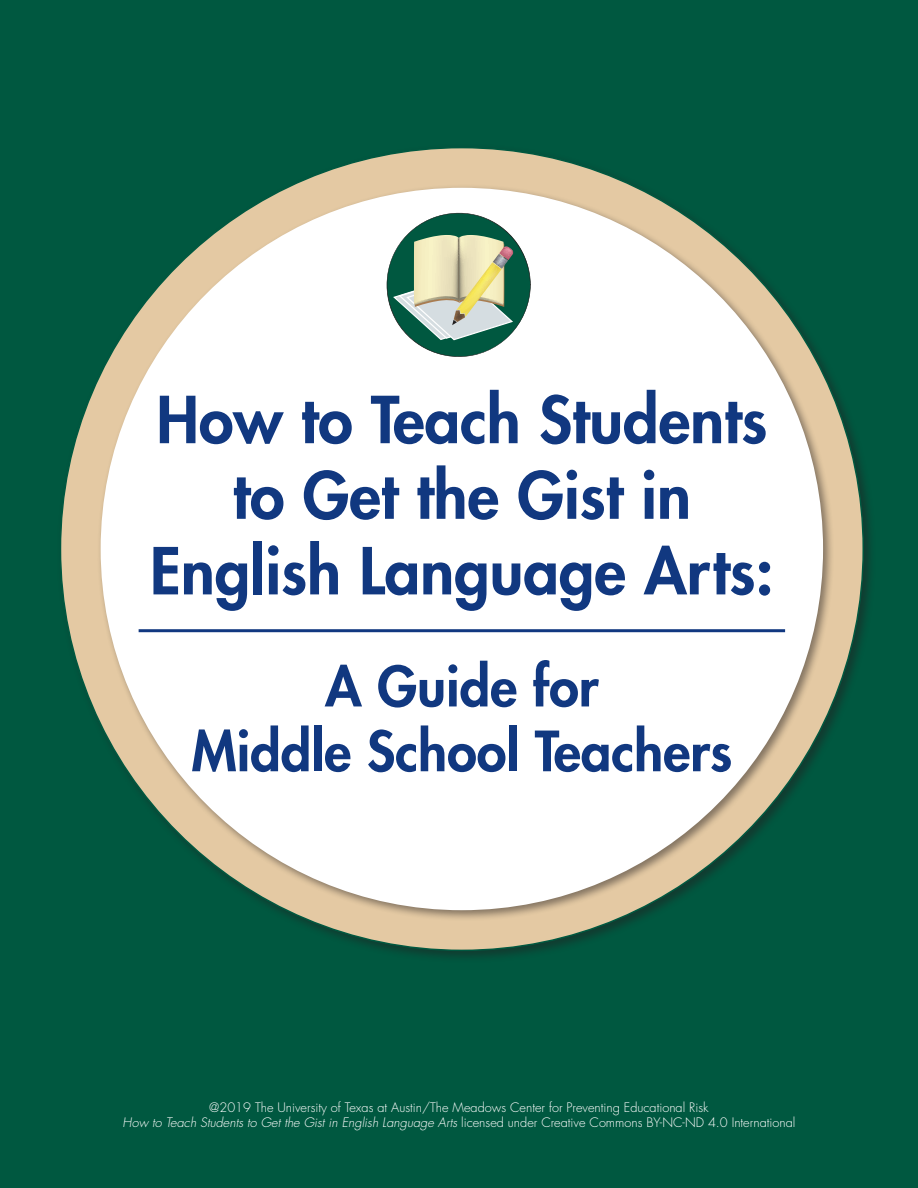
<style>
.page{position:relative;width:918px;height:1188px;background:#005840}
.page>*{position:absolute;margin:0;border:0;box-sizing:border-box;transform-origin:0 0}
.t1{font:800 63px/75.6px "Futura Std";color:#113880;text-align:center}
.t2{font:800 54px/64.8px "Futura Std";color:#113880;text-align:center}
.Copyright_Creative_L{font:300 12.75px "Futura Std";color:#fff}
.s1{font-style:italic}
</style>
<div class="page">
<div style="left:60px;top:148px;width:803px;height:802px;background:#e4c9a3;border-radius:50%"></div>
<div style="left:97px;top:184px;width:738px;height:738px;background:#231f20;opacity:.5"></div>
<div style="left:101px;top:188px;width:722px;height:722px;background:#fff;border-radius:50%"></div>
<hr style="left:139px;top:629px;width:646px;height:3px;background:#113880">
<svg style="left:386px;top:212px;width:145px;height:145px"></svg>
<p class="t1" style="left:150px;top:382px;width:625px">How to Teach Students to Get the Gist in<br>English Language Arts:</p>
<p class="t2" style="left:191px;top:654px;width:542px">A Guide for<br>Middle School Teachers</p>
<p class="Copyright_Creative_L" style="left:209px;top:1100px;width:501px">@2019 The University of Texas at Austin/The Meadows Center for Preventing Educational Risk</p>
<p class="Copyright_Creative_L" style="left:123px;top:1115px;width:674px"><span class="s1">How to Teach Students to Get the Gist in English Language Arts</span> licensed under Creative Commons BY-NC-ND 4.0 International</p>
</div>
